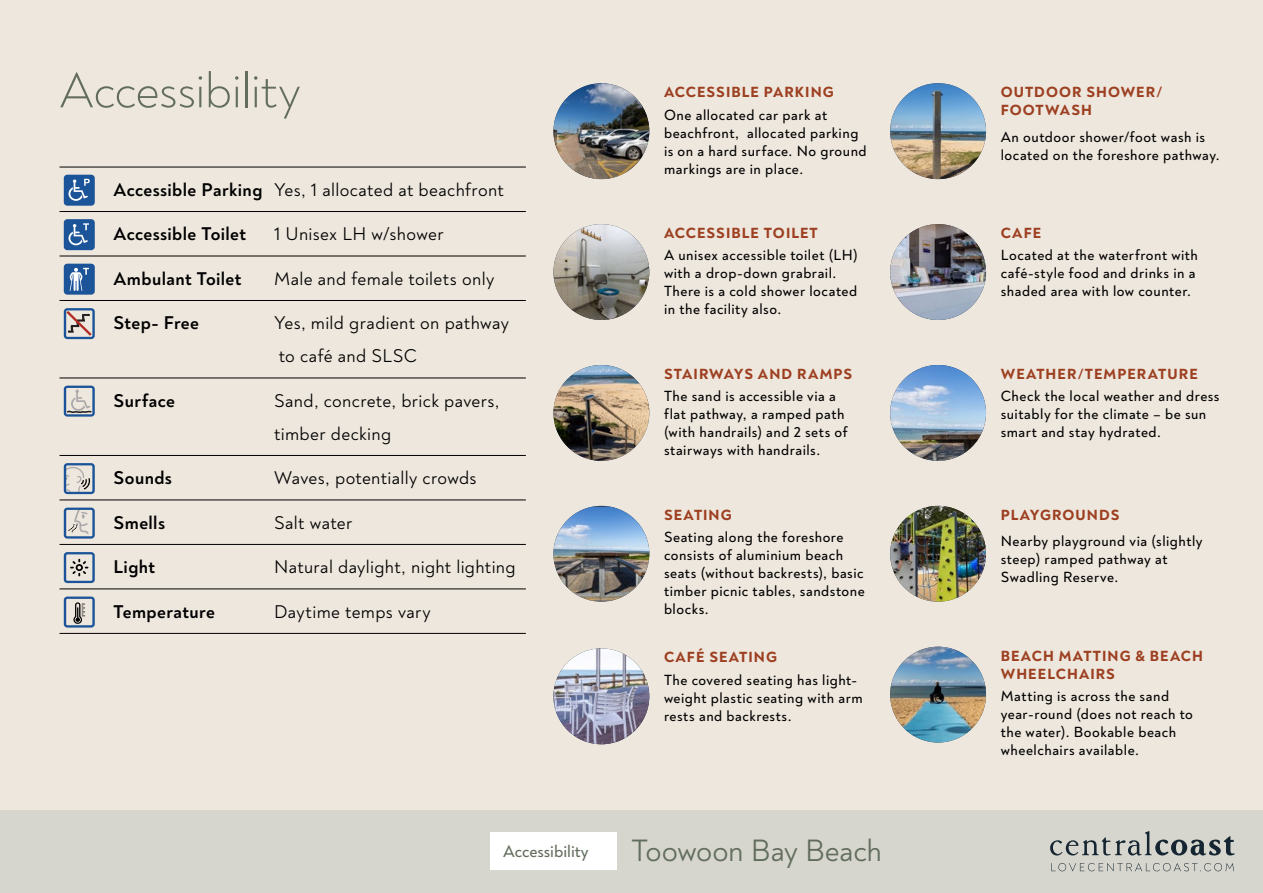
<style>
.page{position:relative;width:1263px;height:893px;background:#eee7dd}
.page>*{position:absolute;margin:0;border:0;box-sizing:border-box;transform-origin:0 0}
.t1{font:300 51px "Noah Grotesque";letter-spacing:-.02em;color:#626d5d}
.t2{font:31.5px "Noah Grotesque";letter-spacing:-.01em;color:#626d5d}
.table_copy_-_for_icons{font:18.75px/33px "Noah Grotesque";letter-spacing:.02em;color:#000}
.table_copy_-_for_icons-2{font:700 18.75px "Noah Grotesque";letter-spacing:.02em;color:#000}
.t3{font:500 17.25px "Noah Grotesque";color:#626d5d}
.Small_copy_for_circle_images{font:500 15px/18px "Noah Grotesque";letter-spacing:.035em;color:#000}
.Small_H2{font:800 15px/18px "Noah Grotesque";letter-spacing:.07em;color:#9d3f21}
.Small_H2-2{font:500 15px/18px "Noah Grotesque";letter-spacing:.035em;color:#000}
.s1{font-weight:700}
</style>
<div class="page">
<div style="left:0;top:810px;width:1263px;height:83px;background:#d6d6ce"></div>
<hr style="left:60px;top:167px;width:466px;height:1px;background:#000">
<hr style="left:60px;top:211px;width:466px;height:1px;background:#000">
<hr style="left:60px;top:256px;width:466px;height:1px;background:#000">
<hr style="left:60px;top:300px;width:466px;height:1px;background:#000">
<hr style="left:60px;top:378px;width:466px;height:1px;background:#000">
<hr style="left:60px;top:455px;width:466px;height:1px;background:#000">
<hr style="left:60px;top:500px;width:466px;height:1px;background:#000">
<hr style="left:60px;top:544px;width:466px;height:1px;background:#000">
<hr style="left:60px;top:589px;width:466px;height:1px;background:#000">
<hr style="left:60px;top:633px;width:466px;height:1px;background:#000">
<div style="left:64px;top:175px;width:31px;height:31px;background:#1c5499;border-radius:4px"></div>
<svg style="left:68px;top:179px;width:22px;height:22px"></svg>
<div style="left:64px;top:219px;width:31px;height:31px;background:#1c5499;border-radius:4px"></div>
<svg style="left:68px;top:223px;width:21px;height:22px"></svg>
<div style="left:64px;top:264px;width:31px;height:31px;background:#1c5499;border-radius:4px"></div>
<svg style="left:70px;top:268px;width:19px;height:23px"></svg>
<svg style="left:64px;top:308px;width:31px;height:31px"></svg>
<svg style="left:64px;top:386px;width:31px;height:31px"></svg>
<svg style="left:64px;top:463px;width:31px;height:31px"></svg>
<svg style="left:64px;top:508px;width:31px;height:31px"></svg>
<svg style="left:64px;top:552px;width:31px;height:31px"></svg>
<svg style="left:64px;top:597px;width:31px;height:31px"></svg>
<img style="left:553px;top:83px;width:96px;height:96px;border-radius:48px">
<img style="left:553px;top:224px;width:96px;height:96px;border-radius:48px">
<img style="left:553px;top:365px;width:96px;height:96px;border-radius:48px">
<img style="left:553px;top:507px;width:96px;height:94px">
<img style="left:553px;top:648px;width:96px;height:96px;border-radius:48px">
<img style="left:890px;top:83px;width:96px;height:96px;border-radius:48px">
<img style="left:890px;top:224px;width:96px;height:96px;border-radius:48px">
<img style="left:890px;top:365px;width:96px;height:96px;border-radius:48px">
<img style="left:890px;top:506px;width:96px;height:96px;border-radius:48px">
<img style="left:890px;top:647px;width:96px;height:95px;border-radius:48px">
<div style="left:490px;top:832px;width:127px;height:38px;background:#fff"></div>
<svg style="left:1050px;top:831px;width:185px;height:24px"></svg>
<svg style="left:1051px;top:863px;width:183px;height:8px"></svg>
<h1 class="t1" style="left:60px;top:59px;width:243px">Accessibility</h1>
<p class="table_copy_-_for_icons" style="left:114px;top:173px;width:392px"><span class="s1">Accessible Parking</span> Yes, 1 allocated at beachfront</p>
<p class="table_copy_-_for_icons-2" style="left:114px;top:222px;width:134px">Accessible Toilet</p>
<p class="table_copy_-_for_icons" style="left:274px;top:218px;width:171px">1 Unisex LH w/shower</p>
<p class="table_copy_-_for_icons-2" style="left:114px;top:267px;width:129px">Ambulant Toilet</p>
<p class="table_copy_-_for_icons" style="left:274px;top:262px;width:222px">Male and female toilets only</p>
<p class="table_copy_-_for_icons-2" style="left:114px;top:311px;width:87px">Step- Free</p>
<p class="table_copy_-_for_icons" style="left:274px;top:307px;width:236px">Yes, mild gradient on pathway to café and SLSC</p>
<p class="table_copy_-_for_icons-2" style="left:114px;top:389px;width:63px">Surface</p>
<p class="table_copy_-_for_icons" style="left:274px;top:384px;width:227px">Sand, concrete, brick pavers, timber decking</p>
<p class="table_copy_-_for_icons-2" style="left:114px;top:466px;width:60px">Sounds</p>
<p class="table_copy_-_for_icons" style="left:274px;top:462px;width:204px">Waves, potentially crowds</p>
<p class="table_copy_-_for_icons-2" style="left:114px;top:511px;width:53px">Smells</p>
<p class="table_copy_-_for_icons" style="left:274px;top:506px;width:80px">Salt water</p>
<p class="table_copy_-_for_icons-2" style="left:114px;top:555px;width:43px">Light</p>
<p class="table_copy_-_for_icons" style="left:274px;top:550px;width:243px">Natural daylight, night lighting</p>
<p class="table_copy_-_for_icons-2" style="left:114px;top:600px;width:103px">Temperature</p>
<p class="table_copy_-_for_icons" style="left:274px;top:595px;width:158px">Daytime temps vary</p>
<h2 class="Small_H2" style="left:664px;top:83px;width:171px">ACCESSIBLE PARKING</h2>
<p class="Small_copy_for_circle_images" style="left:664px;top:106px;width:204px">One allocated car park at beachfront, allocated parking is on a hard surface. No ground markings are in place.</p>
<h2 class="Small_H2" style="left:664px;top:224px;width:155px">ACCESSIBLE TOILET</h2>
<p class="Small_copy_for_circle_images" style="left:664px;top:246px;width:195px">A unisex accessible toilet (LH) with a drop-down grabrail.<br>There is a cold shower located in the facility also.</p>
<h2 class="Small_H2" style="left:664px;top:365px;width:190px">STAIRWAYS AND RAMPS</h2>
<p class="Small_copy_for_circle_images" style="left:664px;top:387px;width:185px">The sand is accessible via a flat pathway, a ramped path (with handrails) and 2 sets of stairways with handrails.</p>
<h2 class="Small_H2" style="left:664px;top:506px;width:69px">SEATING</h2>
<p class="Small_copy_for_circle_images" style="left:664px;top:528px;width:202px">Seating along the foreshore consists of aluminium beach seats (without backrests), basic timber picnic tables, sandstone blocks.</p>
<h2 class="Small_H2" style="left:664px;top:648px;width:114px">CAFÉ SEATING</h2>
<p class="Small_copy_for_circle_images" style="left:664px;top:671px;width:200px">The covered seating has light&shy;weight plastic seating with arm rests and backrests.</p>
<p class="t3" style="left:503px;top:841px;width:87px">Accessibility</p>
<h2 class="t2" style="left:631px;top:831px;width:252px">Toowoon Bay Beach</h2>
<h2 class="Small_H2" style="left:1001px;top:83px;width:163px">OUTDOOR SHOWER/<br>FOOTWASH</h2>
<h2 class="Small_H2-2" style="left:1001px;top:128px;width:221px">An outdoor shower/foot wash is located on the foreshore pathway.</h2>
<h2 class="Small_H2" style="left:1001px;top:224px;width:42px">CAFE</h2>
<p class="Small_copy_for_circle_images" style="left:1001px;top:246px;width:199px">Located at the waterfront with café-style food and drinks in a shaded area with low counter.</p>
<h2 class="Small_H2" style="left:1001px;top:365px;width:198px">WEATHER/TEMPERATURE</h2>
<p class="Small_copy_for_circle_images" style="left:1001px;top:387px;width:220px">Check the local weather and dress suitably for the climate – be sun smart and stay hydrated.</p>
<h2 class="Small_H2" style="left:1001px;top:506px;width:120px">PLAYGROUNDS</h2>
<h2 class="Small_H2-2" style="left:1001px;top:532px;width:203px">Nearby playground via (slightly steep) ramped pathway at<br>Swadling Reserve.</h2>
<h2 class="Small_H2" style="left:1001px;top:647px;width:204px">BEACH MATTING &amp; BEACH<br>WHEELCHAIRS</h2>
<p class="Small_copy_for_circle_images" style="left:1001px;top:687px;width:194px">Matting is across the sand year-round (does not reach to the water). Bookable beach wheelchairs available.</p>
</div>
